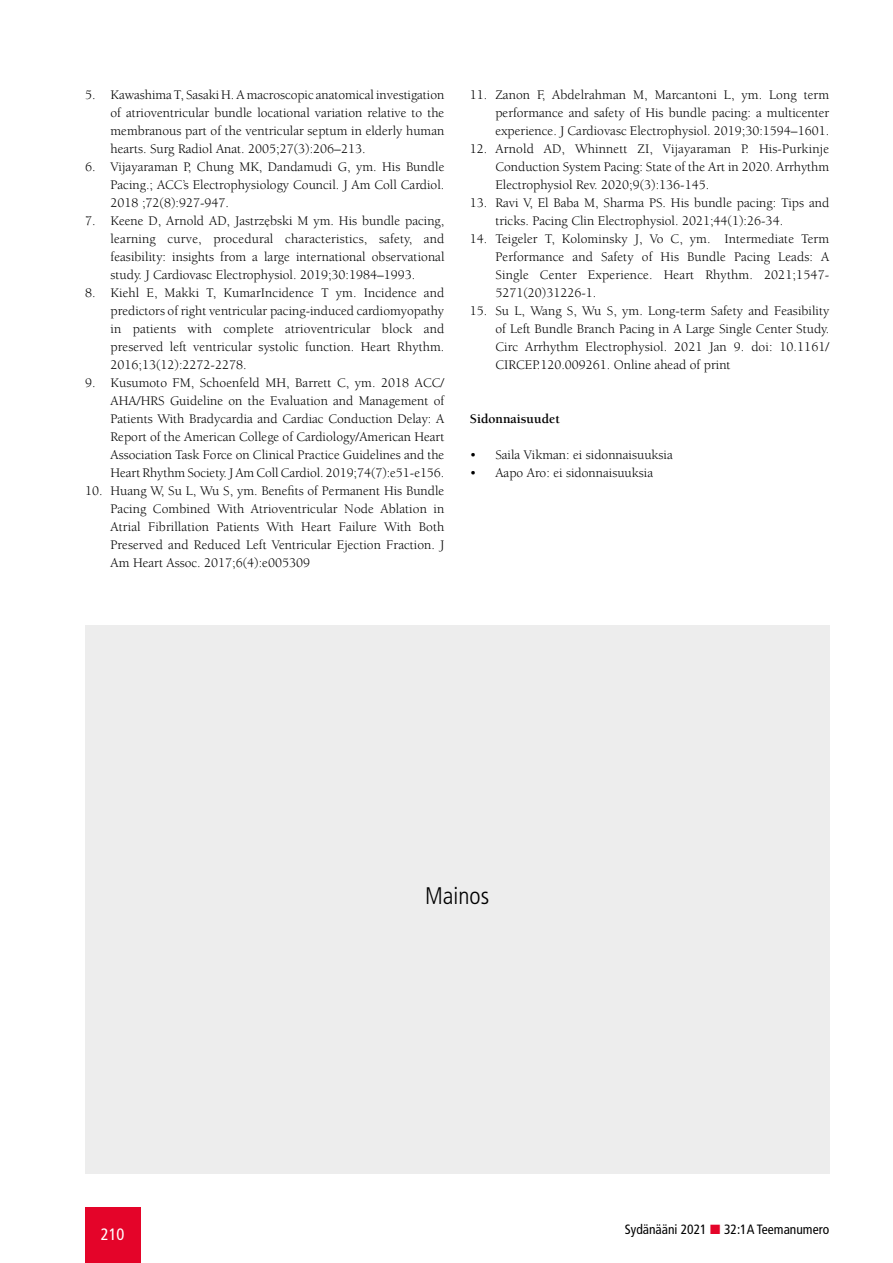
<style>
.page{position:relative;width:893px;height:1263px;background:#fff}
.page>*{position:absolute;margin:0;border:0;box-sizing:border-box;transform-origin:0 0}
.t1{font:300 condensed 24px "Frutiger";color:#000}
.t2{font:condensed 16.5px "Frutiger";color:#fff}
.t3{font:13.5px/18px "Berkeley";color:#000;text-align:justify}
.t4{font:condensed 13.5px "Frutiger";color:#000}
.t5{font:700 13.5px "Berkeley";color:#000}
.s1{color:#e40429}
</style>
<div class="page">
<div style="left:85px;top:1208px;width:55px;height:55px;background:#e40429"></div>
<div style="left:85px;top:625px;width:744px;height:549px;background:#ededed"></div>
<p class="t3" style="left:111px;top:86px;width:335px;text-indent:-26px">5. Kawashima T, Sasaki H. A macroscopic anatomical investigation of atrioventricular bundle locational variation relative to the membranous part of the ventricular septum in elderly human hearts. Surg Radiol Anat. 2005;27(3):206–213.</p>
<p class="t3" style="left:111px;top:158px;width:335px;text-indent:-26px">6. Vijayaraman P, Chung MK, Dandamudi G, ym. His Bundle Pacing.; ACC’s Electrophysiology Council. J Am Coll Cardiol.<br>2018 ;72(8):927-947.</p>
<p class="t3" style="left:111px;top:212px;width:336px;text-indent:-26px">7. Keene D, Arnold AD, Jastrze˛bski M ym. His bundle pacing, learning curve, procedural characteristics, safety, and feasibility: insights from a large international observational study. J Cardiovasc Electrophysiol. 2019;30:1984–1993.</p>
<p class="t3" style="left:111px;top:284px;width:335px;text-indent:-26px">8. Kiehl E, Makki T, KumarIncidence T ym. Incidence and predictors of right ventricular pacing-induced cardiomyopathy in patients with complete atrioventricular block and preserved left ventricular systolic function. Heart Rhythm.<br>2016;13(12):2272-2278.</p>
<p class="t3" style="left:111px;top:374px;width:335px;text-indent:-26px">9. Kusumoto FM, Schoenfeld MH, Barrett C, ym. 2018 ACC/ AHA/HRS Guideline on the Evaluation and Management of Patients With Bradycardia and Cardiac Conduction Delay: A Report of the American College of Cardiology/American Heart Association Task Force on Clinical Practice Guidelines and the Heart Rhythm Society. J Am Coll Cardiol. 2019;74(7):e51-e156.</p>
<p class="t3" style="left:111px;top:482px;width:335px;text-indent:-26px">10. Huang W, Su L, Wu S, ym. Benefits of Permanent His Bundle Pacing Combined With Atrioventricular Node Ablation in Atrial Fibrillation Patients With Heart Failure With Both Preserved and Reduced Left Ventricular Ejection Fraction. J Am Heart Assoc. 2017;6(4):e005309</p>
<p class="t3" style="left:495px;top:86px;width:335px;text-indent:-26px">11. Zanon F, Abdelrahman M, Marcantoni L, ym. Long term performance and safety of His bundle pacing: a multicenter experience. J Cardiovasc Electrophysiol. 2019;30:1594–1601.</p>
<p class="t3" style="left:495px;top:140px;width:335px;text-indent:-26px">12. Arnold AD, Whinnett ZI, Vijayaraman P. His-Purkinje Conduction System Pacing: State of the Art in 2020. Arrhythm Electrophysiol Rev. 2020;9(3):136-145.</p>
<p class="t3" style="left:495px;top:194px;width:335px;text-indent:-26px">13. Ravi V, El Baba M, Sharma PS. His bundle pacing: Tips and tricks. Pacing Clin Electrophysiol. 2021;44(1):26-34.</p>
<p class="t3" style="left:495px;top:230px;width:336px;text-indent:-26px">14. Teigeler T, Kolominsky J, Vo C, ym. Intermediate Term Performance and Safety of His Bundle Pacing Leads: A Single Center Experience. Heart Rhythm. 2021;1547- 5271(20)31226-1.</p>
<p class="t3" style="left:495px;top:302px;width:336px;text-indent:-26px">15. Su L, Wang S, Wu S, ym. Long-term Safety and Feasibility of Left Bundle Branch Pacing in A Large Single Center Study.<br>Circ Arrhythm Electrophysiol. 2021 Jan 9. doi: 10.1161/ CIRCEP.120.009261. Online ahead of print</p>
<p class="t5" style="left:470px;top:412px;width:92px">Sidonnaisuudet</p>
<p class="t3" style="left:470px;top:446px;width:204px">• Saila Vikman: ei sidonnaisuuksia</p>
<p class="t3" style="left:470px;top:464px;width:185px">• Aapo Aro: ei sidonnaisuuksia</p>
<h1 class="t1" style="left:425px;top:882px;width:66px">Mainos</h1>
<p class="t2" style="left:101px;top:1225px;width:25px">210</p>
<p class="t4" style="left:625px;top:1221px;width:206px">Sydänääni 2021 <span class="s1">■</span> 32:1A Teemanumero</p>
</div>
